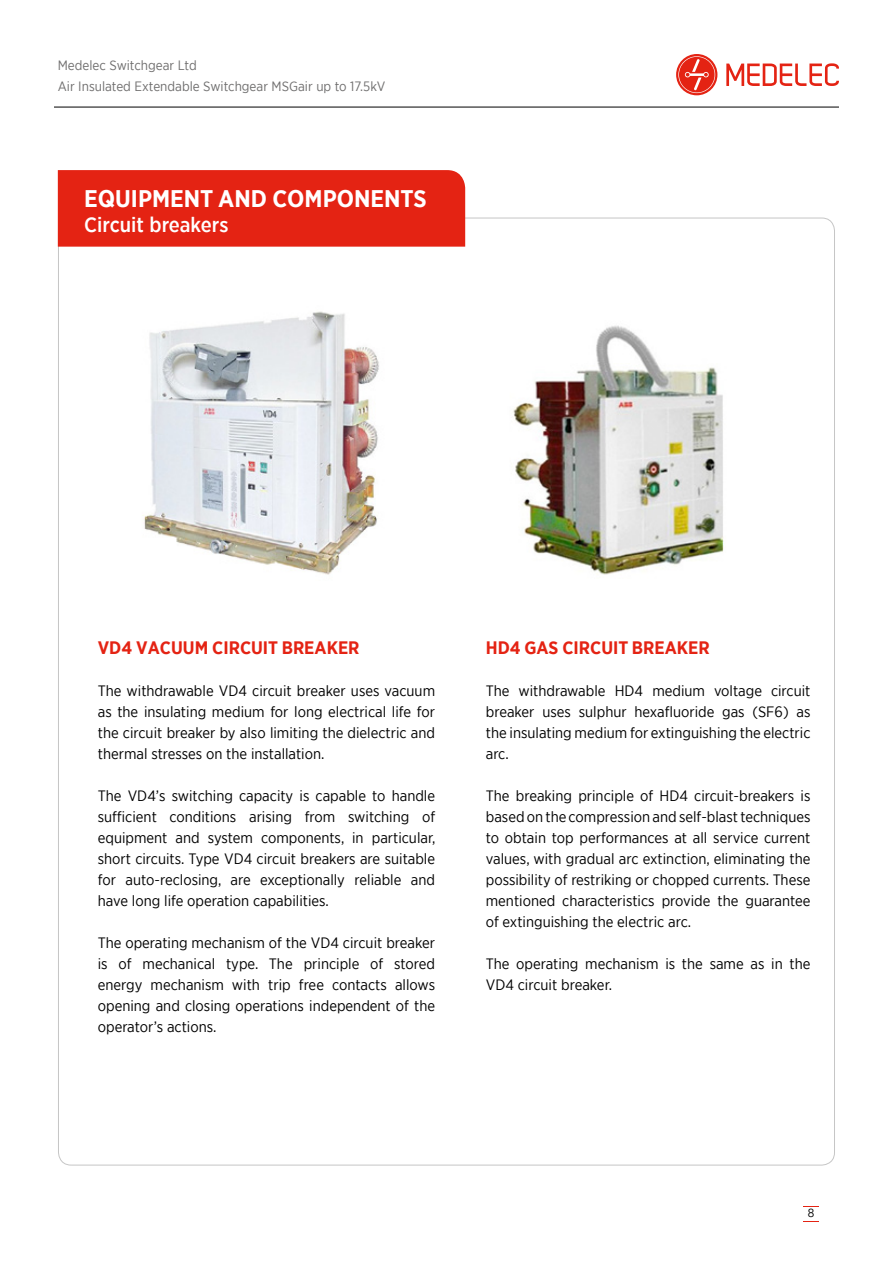
<style>
.page{position:relative;width:893px;height:1263px;background:#fff}
.page>*{position:absolute;margin:0;border:0;box-sizing:border-box;transform-origin:0 0}
.t1{font:700 24px "Gotham Narrow";color:#fff}
.t2{font:500 21px "Gotham Narrow";color:#fff}
.t3{font:700 18px "Gotham Narrow";color:#e42313}
.t4{font:15px/21px "Gotham Narrow";color:#000;text-align:justify}
.t5{font:13.5px/21px "Gotham Narrow";color:#706f6f}
.t6{font:12px "Gotham Narrow";color:#000}
</style>
<div class="page">
<div style="left:58px;top:170px;width:407px;height:77px;background:#e42313"></div>
<img style="left:142px;top:311px;width:237px;height:264px">
<img style="left:513px;top:325px;width:211px;height:250px">
<svg style="left:676px;top:54px;width:41px;height:41px"></svg>
<svg style="left:678px;top:56px;width:37px;height:37px"></svg>
<svg style="left:726px;top:63px;width:113px;height:23px"></svg>
<hr style="left:54px;top:107px;width:785px;height:1px;background:#000">
<svg style="left:803px;top:1221px;width:16px;height:1px"></svg>
<p class="t5" style="left:58px;top:54px;width:329px">Medelec Switchgear Ltd<br>Air Insulated Extendable Switchgear MSGair up to 17.5kV</p>
<h1 class="t1" style="left:84px;top:183px;width:344px">EQUIPMENT AND COMPONENTS</h1>
<h2 class="t2" style="left:84px;top:212px;width:146px">Circuit breakers</h2>
<p class="t3" style="left:98px;top:636px;width:263px">VD4 VACUUM CIRCUIT BREAKER</p>
<p class="t4" style="left:98px;top:679px;width:339px">The withdrawable VD4 circuit breaker uses vacuum as the insulating medium for long electrical life for the circuit breaker by also limiting the dielectric and thermal stresses on the installation.</p>
<p class="t4" style="left:98px;top:784px;width:339px">The VD4’s switching capacity is capable to handle sufficient conditions arising from switching of equipment and system components, in particular, short circuits. Type VD4 circuit breakers are suitable for auto-reclosing, are exceptionally reliable and have long life operation capabilities.</p>
<p class="t4" style="left:98px;top:931px;width:339px">The operating mechanism of the VD4 circuit breaker is of mechanical type. The principle of stored energy mechanism with trip free contacts allows opening and closing operations independent of the operator’s actions.</p>
<p class="t3" style="left:486px;top:636px;width:225px">HD4 GAS CIRCUIT BREAKER</p>
<p class="t4" style="left:486px;top:679px;width:326px">The withdrawable HD4 medium voltage circuit breaker uses sulphur hexafluoride gas (SF6) as the insulating medium for extinguishing the electric arc.</p>
<p class="t4" style="left:486px;top:784px;width:326px">The breaking principle of HD4 circuit-breakers is based on the compression and self-blast techniques to obtain top performances at all service current values, with gradual arc extinction, eliminating the possibility of restriking or chopped currents. These mentioned characteristics provide the guarantee of extinguishing the electric arc.</p>
<p class="t4" style="left:486px;top:952px;width:326px">The operating mechanism is the same as in the<br>VD4 circuit breaker.</p>
<p class="t6" style="left:808px;top:1205px;width:8px">8</p>
</div>
